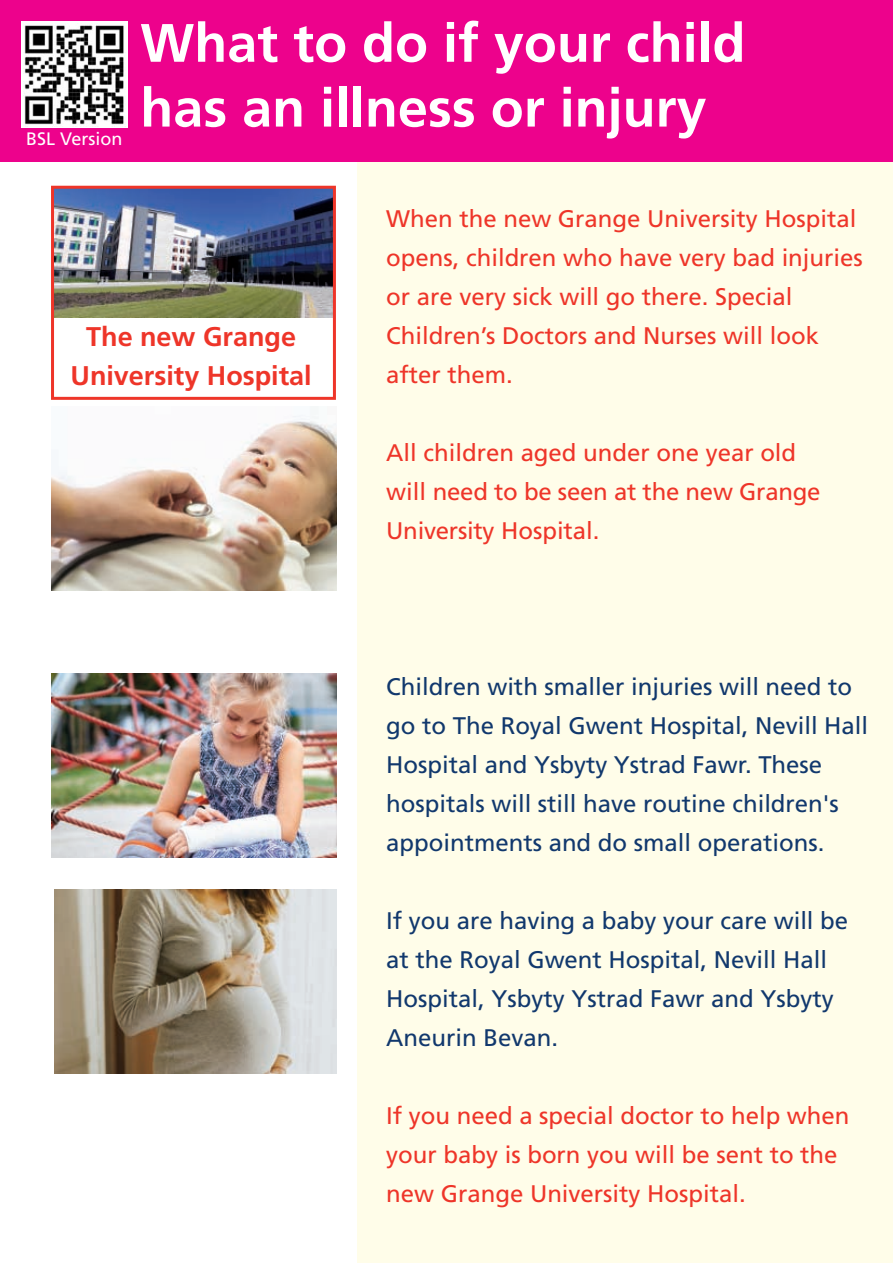
<style>
.page{position:relative;width:893px;height:1263px;background:#fff}
.page>*{position:absolute;margin:0;border:0;box-sizing:border-box;transform-origin:0 0}
.t1{font:700 54px/64.8px "Frutiger";color:#fff}
.t2{font:700 27px/39px "Frutiger";color:#ee3529;text-align:center}
.t3{font:24px/39px "Frutiger";color:#ee3529}
.t4{font:24px/39px "Frutiger";color:#11386d}
.t5{font:18px "Frutiger";color:#fff}
</style>
<div class="page">
<div style="left:357px;top:146px;width:536px;height:1117px;background:#fffde9"></div>
<div style="left:0;top:0;width:893px;height:162px;background:#ed028c"></div>
<img style="left:51px;top:674px;width:286px;height:184px">
<img style="left:51px;top:415px;width:286px;height:176px">
<img style="left:54px;top:889px;width:283px;height:184px">
<img style="left:55px;top:190px;width:277px;height:127px">
<div style="left:51px;top:186px;width:285px;height:214px;border:3px solid #ee3529"></div>
<div style="left:21px;top:21px;width:107px;height:107px;background:#fff"></div>
<img style="left:24px;top:25px;width:100px;height:100px">
<p class="t5" style="left:26px;top:132px;width:98px">BSL Version</p>
<h1 class="t1" style="left:140px;top:15px;width:607px">What to do if your child has an illness or injury</h1>
<p class="t2" style="left:71px;top:319px;width:243px">The new Grange<br>University Hospital</p>
<p class="t3" style="left:386px;top:201px;width:478px">When the new Grange University Hospital opens, children who have very bad injuries or are very sick will go there. Special Children’s Doctors and Nurses will look after them.</p>
<p class="t3" style="left:386px;top:435px;width:436px">All children aged under one year old will need to be seen at the new Grange<br>University Hospital.</p>
<p class="t4" style="left:386px;top:669px;width:484px">Children with smaller injuries will need to go to The Royal Gwent Hospital, Nevill Hall Hospital and Ysbyty Ystrad Fawr. These hospitals will still have routine children's appointments and do small operations.</p>
<p class="t4" style="left:386px;top:903px;width:464px">If you are having a baby your care will be at the Royal Gwent Hospital, Nevill Hall Hospital, Ysbyty Ystrad Fawr and Ysbyty Aneurin Bevan.</p>
<p class="t3" style="left:386px;top:1098px;width:465px">If you need a special doctor to help when your baby is born you will be sent to the new Grange University Hospital.</p>
</div>
